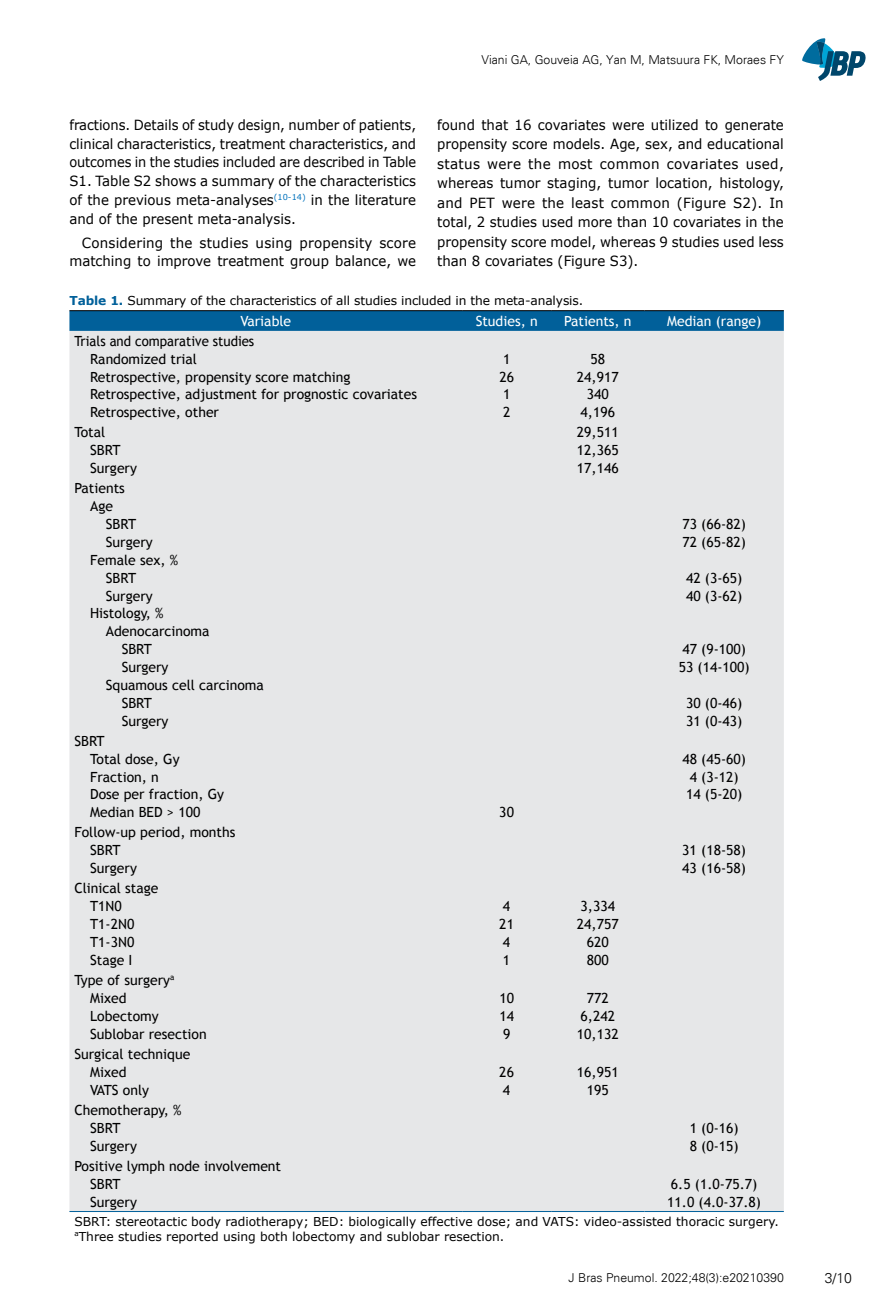
<style>
.page{position:relative;width:893px;height:1315px;background:#fff}
.page>*{position:absolute;margin:0;border:0;box-sizing:border-box;transform-origin:0 0}
.t1{font:14px/17.8px "Trebuchet MS";color:#000}
.t2{font:14px/19.4px "Verdana";color:#000;text-align:justify;scale:.95 1}
.t3{font:14px/18.7px "Verdana";color:#000;text-align:justify;scale:.94 1}
.t4{font:14px/17.8px "Trebuchet MS";color:#000;scale:.94 1}
.t5{font:14px/18.7px "Verdana";color:#000;text-align:right;scale:.96 1}
.t6{font:14px "Trebuchet MS";color:#fff}
.t7{font:300 14px "Univers";color:#000}
.t8{font:12.25px/14.7px "Verdana";color:#000}
.t9{font:300 12.25px "Univers";color:#000}
.s1{font-weight:700;color:#01609a}
</style>
<div class="page">
<svg style="left:802px;top:38px;width:64px;height:43px"></svg>
<svg style="left:69px;top:311px;width:715px;height:20px;background:#025f99"></svg>
<div style="left:69px;top:331px;width:715px;height:880px;background:#e6e7e8"></div>
<hr style="left:69px;top:310px;width:393px;height:1px;background:#000">
<hr style="left:462px;top:310px;width:89px;height:1px;background:#000">
<hr style="left:551px;top:310px;width:93px;height:1px;background:#000">
<hr style="left:644px;top:310px;width:140px;height:1px;background:#000">
<hr style="left:69px;top:1211px;width:393px;height:1px;background:#01609a">
<hr style="left:462px;top:1211px;width:89px;height:1px;background:#01609a">
<hr style="left:551px;top:1211px;width:93px;height:1px;background:#01609a">
<hr style="left:644px;top:1211px;width:140px;height:1px;background:#01609a">
<p class="t9" style="left:482px;top:52px;width:304px">Viani GA, Gouveia AG, Yan M, Matsuura FK, Moraes FY</p>
<p class="t3" style="left:69px;top:116px;width:370px">fractions. Details of study design, number of patients, clinical characteristics, treatment characteristics, and outcomes in the studies included are described in Table S1. Table S2 shows a summary of the characteristics of the previous meta-analyses<sup>(10-14)</sup> in the literature and of the present meta-analysis.</p>
<p class="t5" style="left:69px;top:233px;width:363px">Considering the studies using propensity score matching to improve treatment group balance, we</p>
<p class="t2" style="left:437px;top:115px;width:366px">found that 16 covariates were utilized to generate propensity score models. Age, sex, and educational status were the most common covariates used, whereas tumor staging, tumor location, histology, and PET were the least common (Figure S2). In total, 2 studies used more than 10 covariates in the propensity score model, whereas 9 studies used less than 8 covariates (Figure S3).</p>
<p class="t8" style="left:69px;top:294px;width:515px"><span class="s1">Table 1.</span> Summary of the characteristics of all studies included in the meta-analysis.</p>
<p class="t6" style="left:240px;top:313px;width:52px">Variable</p>
<p class="t6" style="left:476px;top:313px;width:64px">Studies, n</p>
<p class="t6" style="left:564px;top:313px;width:69px">Patients, n</p>
<p class="t6" style="left:667px;top:313px;width:95px">Median (range)</p>
<p class="t4" style="left:90px;top:332px;width:349px;text-indent:-16px">Trials and comparative studies<br>Randomized trial<br>Retrospective, propensity score matching Retrospective, adjustment for prognostic covariates Retrospective, other</p>
<p class="t1" style="left:499px;top:350px;width:16px">1<br>26<br>1<br>2</p>
<p class="t1" style="left:577px;top:350px;width:43px;text-align:center">58<br>24,917<br>340<br>4,196</p>
<p class="t1" style="left:90px;top:424px;width:48px;text-indent:-16px">Total<br>SBRT<br>Surgery</p>
<p class="t1" style="left:577px;top:424px;width:43px;text-align:justify">29,511<br>12,365<br>17,146</p>
<p class="t1" style="left:74px;top:480px;width:52px">Patients</p>
<p class="t1" style="left:90px;top:497px;width:24px">Age</p>
<p class="t1" style="left:106px;top:515px;width:32px">SBRT</p>
<p class="t1" style="left:106px;top:533px;width:48px">Surgery</p>
<p class="t1" style="left:90px;top:551px;width:89px">Female sex, %</p>
<p class="t1" style="left:106px;top:569px;width:32px">SBRT</p>
<p class="t1" style="left:106px;top:587px;width:48px">Surgery</p>
<p class="t1" style="left:90px;top:605px;width:75px">Histology, %</p>
<p class="t1" style="left:106px;top:622px;width:105px">Adenocarcinoma</p>
<p class="t1" style="left:122px;top:640px;width:32px">SBRT</p>
<p class="t1" style="left:122px;top:658px;width:48px">Surgery</p>
<p class="t1" style="left:106px;top:676px;width:160px">Squamous cell carcinoma</p>
<p class="t1" style="left:122px;top:694px;width:32px">SBRT</p>
<p class="t1" style="left:122px;top:712px;width:48px">Surgery</p>
<p class="t1" style="left:90px;top:732px;width:136px;text-indent:-16px">SBRT<br>Total dose, Gy<br>Fraction, n<br>Dose per fraction, Gy<br>Median BED &gt; 100</p>
<p class="t1" style="left:90px;top:824px;width:147px;text-indent:-16px">Follow-up period, months<br>SBRT<br>Surgery</p>
<p class="t1" style="left:90px;top:879px;width:70px;text-indent:-16px">Clinical stage<br>T1N0<br>T1-2N0<br>T1-3N0<br>Stage I</p>
<p class="t1" style="left:90px;top:971px;width:118px;text-indent:-16px">Type of surgery<sup>a<br></sup>Mixed<br>Lobectomy<br>Sublobar resection</p>
<p class="t1" style="left:90px;top:1045px;width:102px;text-indent:-16px">Surgical technique<br>Mixed<br>VATS only</p>
<p class="t1" style="left:90px;top:1101px;width:93px;text-indent:-16px">Chemotherapy, %<br>SBRT<br>Surgery</p>
<p class="t1" style="left:499px;top:803px;width:16px">30</p>
<p class="t1" style="left:499px;top:897px;width:16px">4<br>21<br>4<br>1</p>
<p class="t1" style="left:577px;top:897px;width:43px;text-align:center">3,334<br>24,757<br>620<br>800</p>
<p class="t1" style="left:499px;top:989px;width:16px;text-align:justify">10<br>14<br>9</p>
<p class="t1" style="left:577px;top:989px;width:43px;text-align:center">772<br>6,242<br>10,132</p>
<p class="t1" style="left:499px;top:1063px;width:16px">26<br>4</p>
<p class="t1" style="left:577px;top:1063px;width:43px;text-align:center">16,951<br>195</p>
<p class="t1" style="left:682px;top:515px;width:65px">73 (66-82)<br>72 (65-82)</p>
<p class="t1" style="left:686px;top:569px;width:58px">42 (3-65)<br>40 (3-62)</p>
<p class="t1" style="left:679px;top:640px;width:72px">47 (9-100)<br>53 (14-100)</p>
<p class="t1" style="left:686px;top:694px;width:58px">30 (0-46)<br>31 (0-43)</p>
<p class="t1" style="left:682px;top:750px;width:65px">48 (45-60)<br>4 (3-12)<br>14 (5-20)</p>
<p class="t1" style="left:682px;top:841px;width:65px">31 (18-58)<br>43 (16-58)</p>
<p class="t1" style="left:690px;top:1119px;width:50px">1 (0-16)<br>8 (0-15)</p>
<p class="t1" style="left:90px;top:1157px;width:192px;text-indent:-16px">Positive lymph node involvement<br>SBRT<br>Surgery</p>
<p class="t1" style="left:667px;top:1175px;width:95px">6.5 (1.0-75.7)<br>11.0 (4.0-37.8)</p>
<p class="t8" style="left:74px;top:1214px;width:706px">SBRT: stereotactic body radiotherapy; BED: biologically effective dose; and VATS: video-assisted thoracic surgery. <sup>a</sup>Three studies reported using both lobectomy and sublobar resection.</p>
<p class="t9" style="left:569px;top:1270px;width:217px">J Bras Pneumol. 2022;48(3):e20210390</p>
<p class="t7" style="left:825px;top:1269px;width:29px">3/10</p>
</div>
